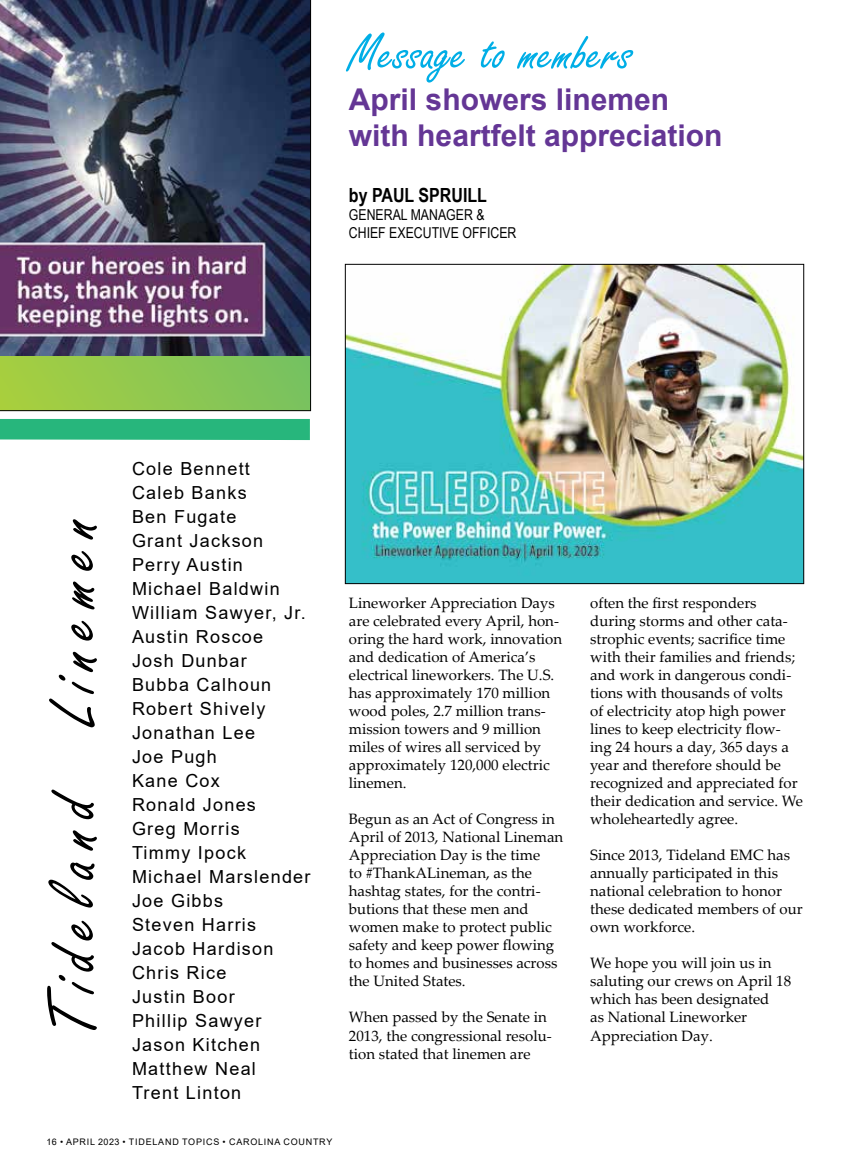
<style>
.page{position:relative;width:851px;height:1175px;background:#fff}
.page>*{position:absolute;margin:0;border:0;box-sizing:border-box;transform-origin:0 0}
.t1{font:72px "Freestyle Script";color:#000}
.t2{font:54px "Freestyle Script";color:#00aee6}
.t3{font:700 30px/36px "Arial";color:#643695}
.t4{font:700 19.5px "Arial Narrow";color:#000}
.t5{font:18px/24px "Arial";letter-spacing:.07em;color:#000}
.t6{font:15px/18px "Palatino Linotype";color:#000}
.t7{font:15px/18px "Arial Narrow";color:#000}
.t8{font:9px "Arial";letter-spacing:.085em;color:#000}
</style>
<div class="page">
<img style="left:0;top:0;width:311px;height:411px">
<div style="left:0;top:419px;width:310px;height:21px;background:#27b67c"></div>
<img style="left:347px;top:266px;width:454px;height:316px">
<div style="left:345px;top:264px;width:458px;height:320px;border:1px solid #000"></div>
<h2 class="t2" style="left:349px;top:24px;width:286px">Message to members</h2>
<h3 class="t3" style="left:349px;top:82px;width:375px">April showers linemen with heartfelt appreciation</h3>
<h3 class="t4" style="left:349px;top:180px;width:140px">by PAUL SPRUILL</h3>
<p class="t7" style="left:349px;top:205px;width:169px">GENERAL MANAGER &amp;<br>CHIEF EXECUTIVE OFFICER</p>
<h1 class="t1" style="left:34px;top:1035px;width:523px;rotate:-90deg">Tideland Linemen</h1>
<p class="t5" style="left:132px;top:457px;width:180px">Cole Bennett<br>Caleb Banks<br>Ben Fugate<br>Grant Jackson<br>Perry Austin<br>Michael Baldwin<br>William Sawyer, Jr.<br>Austin Roscoe<br>Josh Dunbar<br>Bubba Calhoun<br>Robert Shively<br>Jonathan Lee<br>Joe Pugh<br>Kane Cox<br>Ronald Jones<br>Greg Morris<br>Timmy Ipock<br>Michael Marslender<br>Joe Gibbs<br>Steven Harris<br>Jacob Hardison<br>Chris Rice<br>Justin Boor<br>Phillip Sawyer<br>Jason Kitchen<br>Matthew Neal<br>Trent Linton</p>
<p class="t8" style="left:46px;top:1135px;width:287px">16 • APRIL 2023 • TIDELAND TOPICS • CAROLINA COUNTRY</p>
<p class="t6" style="left:349px;top:593px;width:215px">Lineworker Appreciation Days are celebrated every April, hon&shy;oring the hard work, innovation and dedication of America’s electrical lineworkers. The U.S. has approximately 170 million wood poles, 2.7 million trans&shy;mission towers and 9 million miles of wires all serviced by approximately 120,000 electric linemen.</p>
<p class="t6" style="left:349px;top:809px;width:216px">Begun as an Act of Congress in<br>April of 2013, National Lineman<br>Appreciation Day is the time<br>to #ThankALineman, as the hashtag states, for the contri&shy;butions that these men and women make to protect public safety and keep power flowing to homes and businesses across the United States.</p>
<p class="t6" style="left:349px;top:1007px;width:204px">When passed by the Senate in<br>2013, the congressional resolu&shy;tion stated that linemen are</p>
<p class="t6" style="left:590px;top:593px;width:214px">often the first responders during storms and other cata&shy;strophic events; sacrifice time with their families and friends; and work in dangerous condi&shy;tions with thousands of volts<br>of electricity atop high power lines to keep electricity flow&shy;ing 24 hours a day, 365 days a year and therefore should be recognized and appreciated for their dedication and service. We wholeheartedly agree.</p>
<p class="t6" style="left:590px;top:845px;width:214px">Since 2013, Tideland EMC has annually participated in this national celebration to honor these dedicated members of our own workforce.</p>
<p class="t6" style="left:590px;top:953px;width:202px">We hope you will join us in saluting our crews on April 18 which has been designated<br>as National Lineworker<br>Appreciation Day.</p>
</div>
